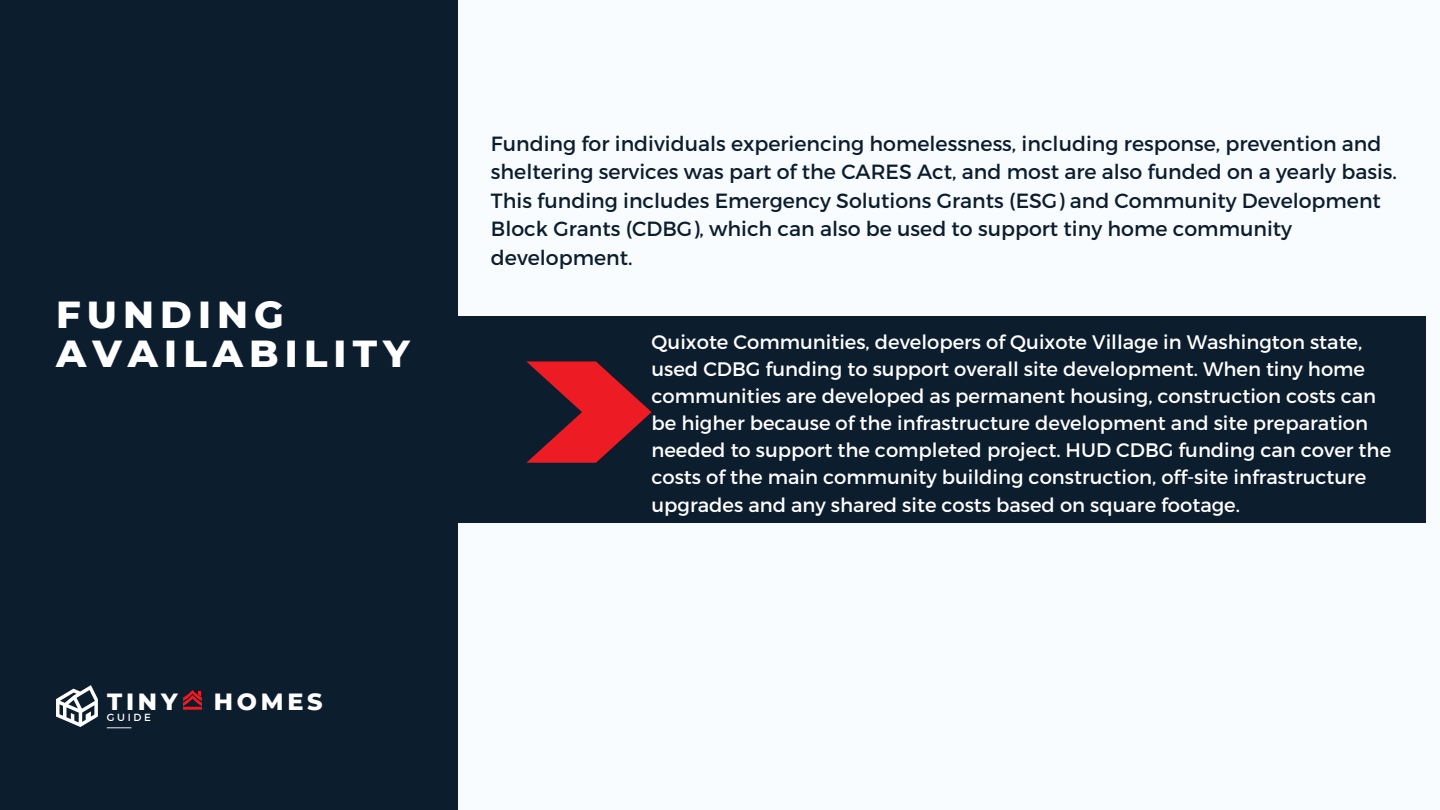
<style>
.page{position:relative;width:1440px;height:810px;background:#f9fcff}
.page>*{position:absolute;margin:0;border:0;box-sizing:border-box;transform-origin:0 0}
.t1{font:800 38.4px/38.8px "Montserrat";letter-spacing:.16em;color:#fff}
.t2{font:800 23.9px "Montserrat";letter-spacing:.16em;color:#fff}
.t3{font:20.5px/28.5px "Montserrat";color:#0c1d2e}
.t4{font:19.6px/27.2px "Montserrat";color:#fff}
.t5{font:10.3px "Montserrat";letter-spacing:.255em;color:#fff}
</style>
<div class="page">
<div style="left:0;top:0;width:457px;height:810px;background:#0c1d2e"></div>
<svg style="left:56px;top:685px;width:42px;height:42px"></svg>
<svg style="left:107px;top:727px;width:24px;height:1px"></svg>
<img style="left:183px;top:691px;width:19px;height:19px">
<div style="left:444px;top:316px;width:982px;height:207px;background:#0c1d2e"></div>
<svg style="left:526px;top:361px;width:126px;height:102px"></svg>
<p class="t1" style="left:56px;top:295px;width:355px">FUNDING<br>AVAILABILITY</p>
<p class="t2" style="left:107px;top:687px;width:72px">TINY</p>
<p class="t2" style="left:214px;top:687px;width:111px">HOMES</p>
<p class="t5" style="left:107px;top:710px;width:46px">GUIDE</p>
<p class="t3" style="left:491px;top:128px;width:908px">Funding for individuals experiencing homelessness, including response, prevention and sheltering services was part of the CARES Act, and most are also funded on a yearly basis.<br>This funding includes Emergency Solutions Grants (ESG) and Community Development Block Grants (CDBG), which can also be used to support tiny home community development.</p>
<p class="t4" style="left:652px;top:327px;width:741px">Quixote Communities, developers of Quixote Village in Washington state, used CDBG funding to support overall site development. When tiny home communities are developed as permanent housing, construction costs can be higher because of the infrastructure development and site preparation needed to support the completed project. HUD CDBG funding can cover the costs of the main community building construction, off-site infrastructure upgrades and any shared site costs based on square footage.</p>
</div>
